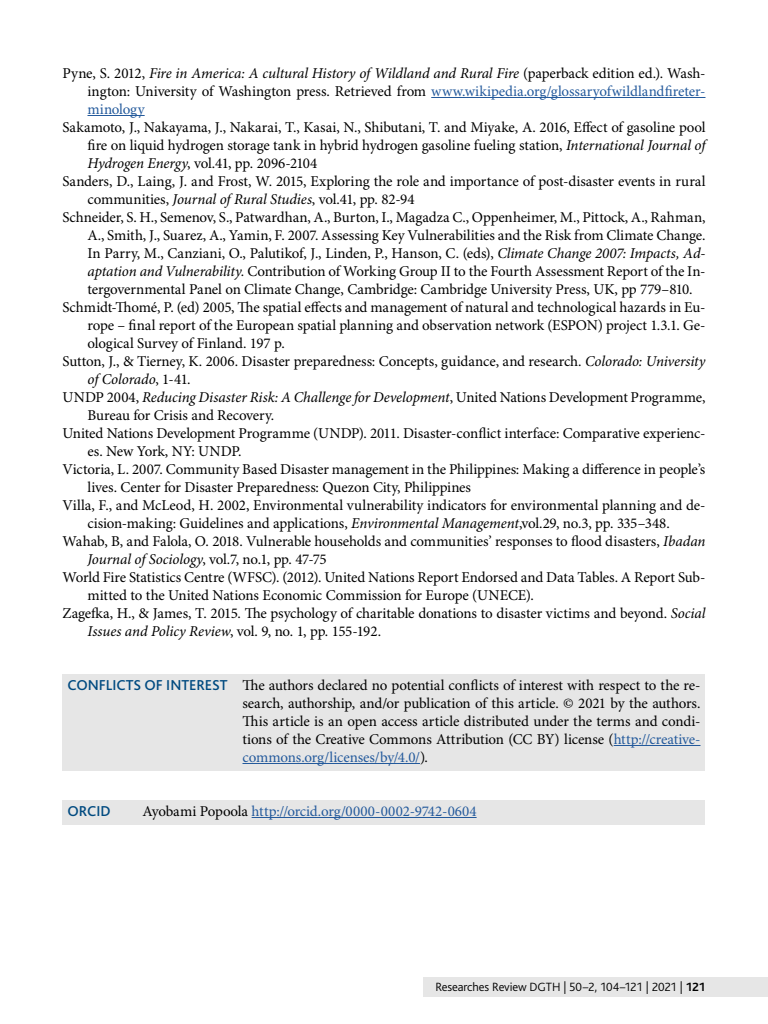
<style>
.page{position:relative;width:768px;height:1024px;background:#fff}
.page>*{position:absolute;margin:0;border:0;box-sizing:border-box;transform-origin:0 0}
.t1{font:15px/18px "Minion Pro";letter-spacing:-.01em;color:#000;text-align:justify}
.t2{font:italic 15px "Minion Pro";letter-spacing:-.005em;color:#000}
.t3{font:15px "Minion Pro";letter-spacing:-.005em;color:#245a9c}
.t4{font:500 15px "Bliss Pro";color:#004a80}
.t5{font:300 12.5px "Bliss Pro";letter-spacing:-.01em;color:#000}
.s1{font-style:italic}
.s2{color:#245a9c}
.s3{font-style:normal}
.s4{font-family:"Bliss Pro";font-weight:500;color:#004a80}
.s5{color:#000}
.s6{font-weight:700}
</style>
<div class="page">
<div style="left:423px;top:978px;width:345px;height:20px;background:#e6e6e6"></div>
<hr style="left:431px;top:97px;width:275px;height:1px;background:#245a9c">
<hr style="left:88px;top:115px;width:57px;height:1px;background:#245a9c">
<div style="left:62px;top:674px;width:644px;height:97px;background:#e6e6e6"></div>
<hr style="left:614px;top:745px;width:86px;height:1px;background:#245a9c">
<hr style="left:242px;top:763px;width:178px;height:1px;background:#245a9c">
<div style="left:62px;top:800px;width:644px;height:25px;background:#e6e6e6"></div>
<hr style="left:252px;top:817px;width:225px;height:1px;background:#245a9c">
<p class="t1" style="left:88px;top:65px;width:620px;text-indent:-25px">Pyne, S. 2012, <span class="s1">Fire in America: A cultural History of Wildland and Rural Fire</span> (paperback edition ed.). Wash&shy;ington: University of Washington press. Retrieved from <span class="s2">www.wikipedia.org/glossaryofwildlandfireter&shy;minology</span></p>
<p class="t1" style="left:62px;top:119px;width:645px">Sakamoto, J., Nakayama, J., Nakarai, T., Kasai, N., Shibutani, T. and Miyake, A. 2016, Effect of gasoline pool</p>
<p class="t1" style="left:88px;top:137px;width:619px">fire on liquid hydrogen storage tank in hybrid hydrogen gasoline fueling station, <span class="s1">International Journal of</span></p>
<p class="t1" style="left:88px;top:155px;width:231px"><span class="s1">Hydrogen Energy</span>, vol.41, pp. 2096-2104</p>
<p class="t1" style="left:63px;top:173px;width:645px">Sanders, D., Laing, J. and Frost, W. 2015, Exploring the role and importance of post-disaster events in rural</p>
<p class="t1" style="left:88px;top:191px;width:329px">communities, <span class="s1">Journal of Rural Studies</span>, vol.41, pp. 82-94</p>
<p class="t1" style="left:63px;top:209px;width:644px">Schneider, S. H., Semenov, S., Patwardhan, A., Burton, I., Magadza C., Oppenheimer, M., Pittock, A., Rahman,</p>
<p class="t1" style="left:88px;top:227px;width:620px">A., Smith, J., Suarez, A., Yamin, F. 2007. Assessing Key Vulnerabilities and the Risk from Climate Change.</p>
<p class="t1" style="left:88px;top:245px;width:620px">In Parry, M., Canziani, O., Palutikof, J., Linden, P., Hanson, C. (eds), <span class="s1">Climate Change 2007: Impacts, Ad-</span></p>
<p class="t1" style="left:88px;top:263px;width:619px"><span class="s1">aptation and Vulnerability.</span> Contribution of Working Group II to the Fourth Assessment Report of the In-</p>
<p class="t1" style="left:88px;top:281px;width:607px">tergovernmental Panel on Climate Change, Cambridge: Cambridge University Press, UK, pp 779–810.</p>
<p class="t1" style="left:63px;top:299px;width:645px">Schmidt-Thomé, P. (ed) 2005, The spatial effects and management of natural and technological hazards in Eu-</p>
<p class="t1" style="left:88px;top:317px;width:619px">rope – final report of the European spatial planning and observation network (ESPON) project 1.3.1. Ge-</p>
<p class="t1" style="left:88px;top:335px;width:199px">ological Survey of Finland. 197 p.</p>
<p class="t1" style="left:63px;top:353px;width:644px">Sutton, J., &amp; Tierney, K. 2006. Disaster preparedness: Concepts, guidance, and research. <span class="s1">Colorado: University</span></p>
<p class="t2" style="left:88px;top:370px;width:105px">of Colorado<span class="s3">, 1-41.</span></p>
<p class="t2" style="left:63px;top:388px;width:645px"><span class="s3">UNDP 2004,</span> Reducing Disaster Risk: A Challenge for Development<span class="s3">, United Nations Development Programme,</span></p>
<p class="t1" style="left:88px;top:407px;width:188px">Bureau for Crisis and Recovery.</p>
<p class="t1" style="left:62px;top:425px;width:645px">United Nations Development Programme (UNDP). 2011. Disaster-conflict interface: Comparative experienc-</p>
<p class="t1" style="left:88px;top:443px;width:156px">es. New York, NY: UNDP.</p>
<p class="t1" style="left:62px;top:461px;width:644px">Victoria, L. 2007. Community Based Disaster management in the Philippines: Making a difference in people’s</p>
<p class="t1" style="left:88px;top:479px;width:385px">lives. Center for Disaster Preparedness: Quezon City, Philippines</p>
<p class="t1" style="left:62px;top:497px;width:645px">Villa, F., and McLeod, H. 2002, Environmental vulnerability indicators for environmental planning and de-</p>
<p class="t1" style="left:88px;top:515px;width:584px">cision-making: Guidelines and applications, <span class="s1">Environmental Management</span>,vol.29, no.3, pp. 335–348.</p>
<p class="t1" style="left:63px;top:533px;width:645px">Wahab, B, and Falola, O. 2018. Vulnerable households and communities’ responses to flood disasters, <span class="s1">Ibadan</span></p>
<p class="t1" style="left:88px;top:551px;width:241px"><span class="s1">Journal of Sociology</span>, vol.7, no.1, pp. 47-75</p>
<p class="t1" style="left:63px;top:569px;width:645px">World Fire Statistics Centre (WFSC). (2012). United Nations Report Endorsed and Data Tables. A Report Sub-</p>
<p class="t1" style="left:88px;top:587px;width:448px">mitted to the United Nations Economic Commission for Europe (UNECE).</p>
<p class="t1" style="left:63px;top:605px;width:644px">Zagefka, H., &amp; James, T. 2015. The psychology of charitable donations to disaster victims and beyond. <span class="s1">Social</span></p>
<p class="t1" style="left:88px;top:623px;width:295px"><span class="s1">Issues and Policy Review</span>, vol. 9, no. 1, pp. 155-192.</p>
<p class="t1" style="left:243px;top:677px;width:459px;text-indent:-175px"><span class="s4">CONFLICTS OF INTEREST</span> The authors declared no potential conflicts of interest with respect to the re&shy;search, authorship, and/or publication of this article. © 2021 by the authors.<br>This article is an open access article distributed under the terms and condi&shy;tions of the Creative Commons Attribution (CC BY) license (<span class="s2">http://creative&shy;commons.org/licenses/by/4.0/</span>).</p>
<p class="t4" style="left:68px;top:802px;width:45px">ORCID</p>
<p class="t3" style="left:143px;top:802px;width:336px"><span class="s5">Ayobami Popoola</span> http://orcid.org/0000-0002-9742-0604</p>
<p class="t5" style="left:435px;top:979px;width:272px">Researches Review DGTH | 50–2, 104–121 | 2021 | <span class="s6">121</span></p>
</div>
